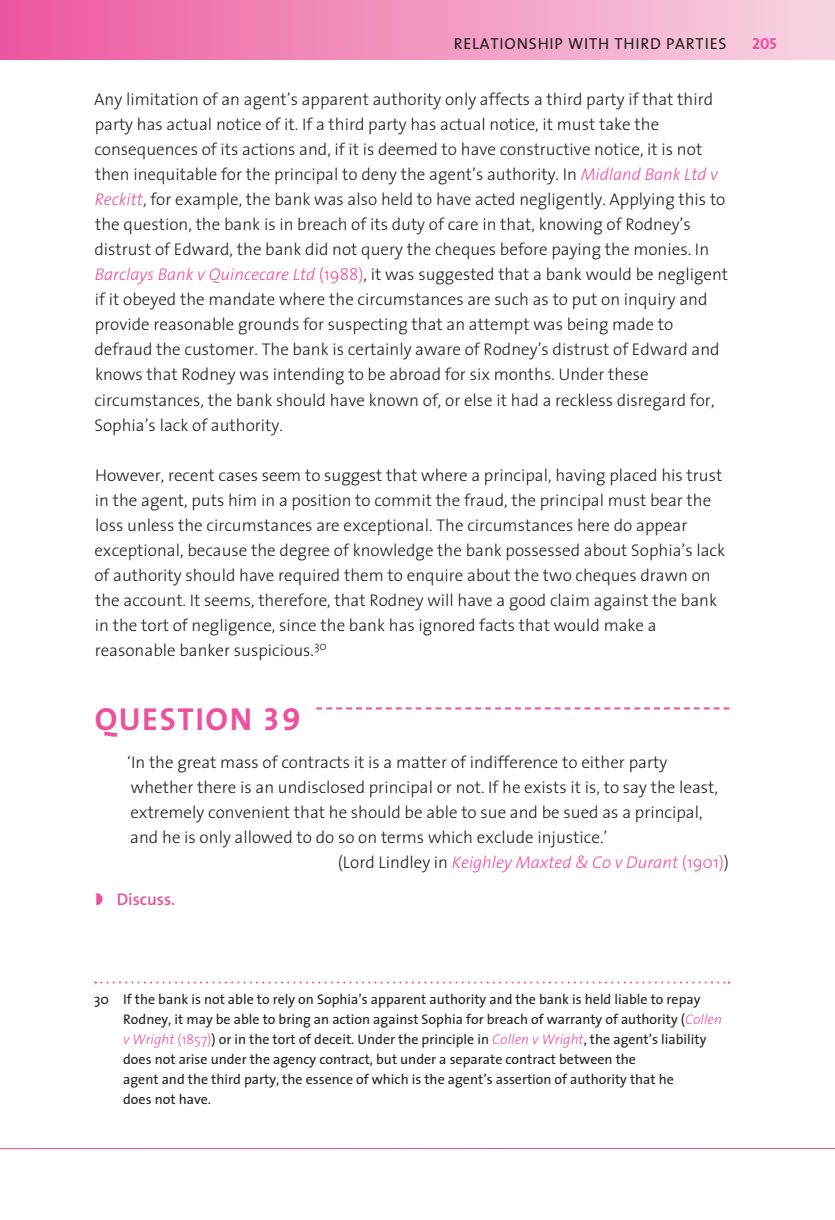
<style>
.page{position:relative;width:835px;height:1220px;background:#fff}
.page>*{position:absolute;margin:0;border:0;box-sizing:border-box;transform-origin:0 0}
.t1{font:32px "The Sans Bold Caps";letter-spacing:.05em;color:#ec519e}
.t2{font:300 17px/25px "The Sans";color:#231f20}
.t3{font:italic 300 17px "The Sans";color:#ec519e}
.t4{font:600 17px "The Sans";color:#ec519e}
.t5{font:16px "The Sans";letter-spacing:.05em;color:#231f20}
.t6{font:16px "The Sans Bold Caps";color:#ec519e}
.t7{font:14px/20px "The Sans";color:#231f20}
.s1{font-style:italic;color:#ec519e}
.s2{color:#ec519e}
.s3{font-style:normal;color:#231f20}
.s4{font-style:normal}
.s5{font-weight:300;font-style:italic;color:#ec519e}
.s6{font-weight:300;color:#ec519e}
</style>
<div class="page">
<div style="left:0;top:0;width:834px;height:60px;background:linear-gradient(to right,#ed589e,#f8d5e4)"></div>
<hr style="left:0;top:1148px;width:834px;height:1px;background:#ec519e">
<svg style="left:316px;top:707px;width:413px;height:2px"></svg>
<svg style="left:95px;top:981px;width:634px;height:2px"></svg>
<p class="t5" style="left:454px;top:37px;width:274px">RELATIONSHIP WITH THIRD PARTIES</p>
<p class="t6" style="left:752px;top:38px;width:26px">205</p>
<p class="t2" style="left:94px;top:89px;width:635px">Any limitation of an agent’s apparent authority only affects a third party if that third party has actual notice of it. If a third party has actual notice, it must take the consequences of its actions and, if it is deemed to have constructive notice, it is not then inequitable for the principal to deny the agent’s authority. In <span class="s1">Midland Bank Ltd v Reckitt</span>, for example, the bank was also held to have acted negligently. Applying this to the question, the bank is in breach of its duty of care in that, knowing of Rodney’s distrust of Edward, the bank did not query the cheques before paying the monies. In <span class="s1">Barclays Bank v Quincecare Ltd</span> <span class="s2">(1988)</span>, it was suggested that a bank would be negligent if it obeyed the mandate where the circumstances are such as to put on inquiry and provide reasonable grounds for suspecting that an attempt was being made to defraud the customer. The bank is certainly aware of Rodney’s distrust of Edward and knows that Rodney was intending to be abroad for six months. Under these circumstances, the bank should have known of, or else it had a reckless disregard for, Sophia’s lack of authority.</p>
<p class="t2" style="left:94px;top:464px;width:632px">However, recent cases seem to suggest that where a principal, having placed his trust in the agent, puts him in a position to commit the fraud, the principal must bear the loss unless the circumstances are exceptional. The circumstances here do appear exceptional, because the degree of knowledge the bank possessed about Sophia’s lack of authority should have required them to enquire about the two cheques drawn on the account. It seems, therefore, that Rodney will have a good claim against the bank in the tort of negligence, since the bank has ignored facts that would make a reasonable banker suspicious.<sup>30</sup></p>
<h1 class="t1" style="left:95px;top:709px;width:207px">QUESTION 39</h1>
<p class="t2" style="left:127px;top:751px;width:541px">‘In the great mass of contracts it is a matter of indifference to either party</p>
<p class="t2" style="left:131px;top:776px;width:588px">whether there is an undisclosed principal or not. If he exists it is, to say the least,</p>
<p class="t2" style="left:130px;top:801px;width:573px">extremely convenient that he should be able to sue and be sued as a principal,</p>
<p class="t2" style="left:130px;top:826px;width:478px">and he is only allowed to do so on terms which exclude injustice.’</p>
<p class="t3" style="left:338px;top:855px;width:392px"><span class="s3">(Lord Lindley in</span> Keighley Maxted &amp; Co v Durant <span class="s4">(1901)</span><span class="s3">)</span></p>
<p class="t4" style="left:96px;top:893px;width:81px">◗ Discuss.</p>
<p class="t7" style="left:123px;top:990px;width:600px;text-indent:-29px">30 If the bank is not able to rely on Sophia’s apparent authority and the bank is held liable to repay Rodney, it may be able to bring an action against Sophia for breach of warranty of authority (<span class="s5">Collen v Wright</span> <span class="s6">(1857)</span>) or in the tort of deceit. Under the principle in <span class="s5">Collen v Wright</span>, the agent’s liability does not arise under the agency contract, but under a separate contract between the<br>agent and the third party, the essence of which is the agent’s assertion of authority that he<br>does not have.</p>
</div>
